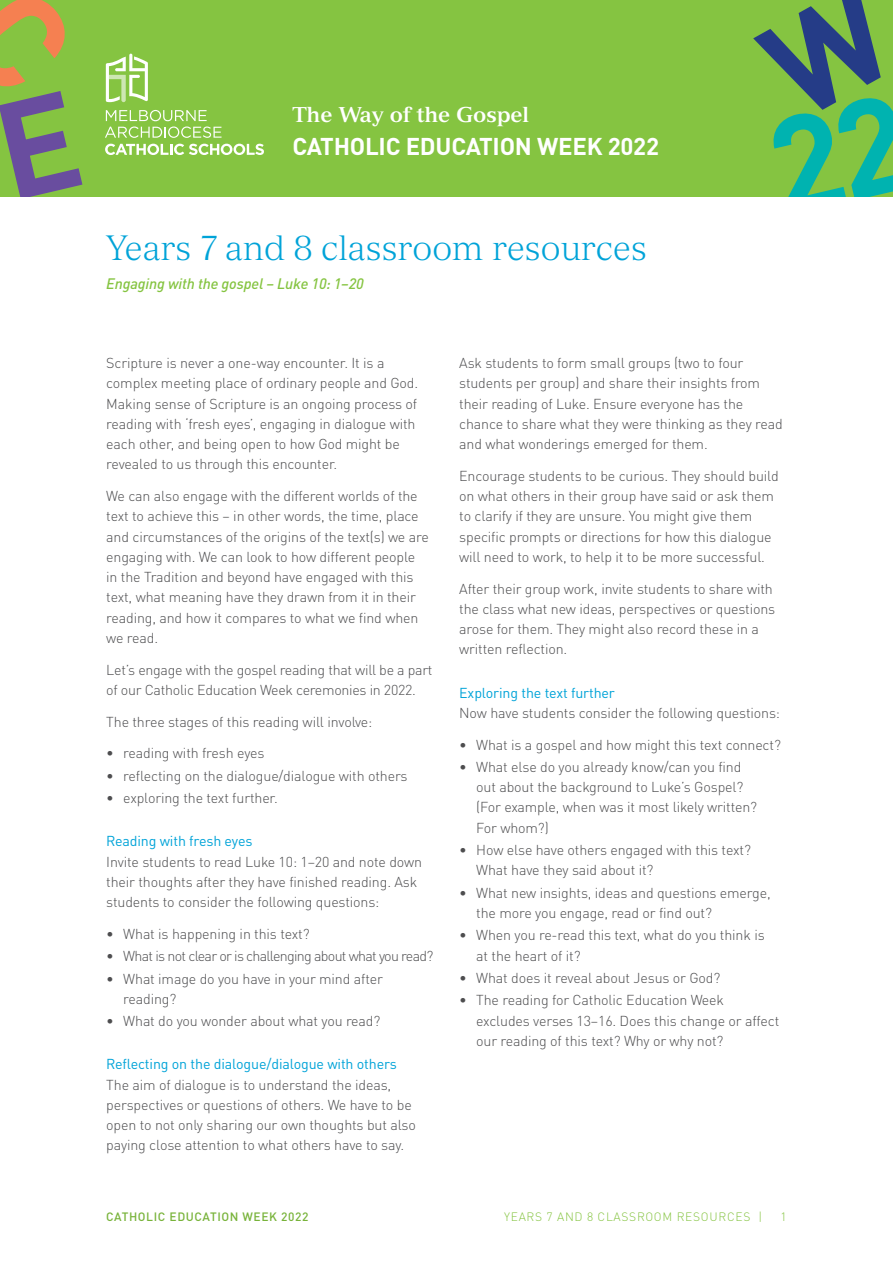
<style>
.page{position:relative;width:893px;height:1263px;background:#fff}
.page>*{position:absolute;margin:0;border:0;box-sizing:border-box;transform-origin:0 0}
.Section_heading{font:300 34.5px "Versailles";color:#00a3d8}
.t1{font:700 24px "DINOT";letter-spacing:-.01em;color:#fff}
.t2{font:700 21px "Versailles";letter-spacing:-.01em;color:#fff}
.Heading_3{font:italic 500 15px "DINOT";letter-spacing:-.01em;color:#85c441}
.Body{font:300 14.25px/20.2px "DINOT";letter-spacing:-.01em;color:#4d4d4f}
.Heading_4{font:14.25px "DINOT";letter-spacing:-.01em;color:#00a3d8}
.Body-2{font:300 14.25px "DINOT";letter-spacing:-.05em;color:#4d4d4f}
.t3{font:300 12px "DINOT";letter-spacing:.06em;color:#85c441}
.t4{font:500 12px "DINOT";letter-spacing:.05em;color:#78b33a}
</style>
<div class="page">
<div style="left:0;top:0;width:893px;height:197px;background:#85c441"></div>
<svg style="left:105px;top:110px;width:117px;height:28px"></svg>
<svg style="left:105px;top:144px;width:159px;height:11px"></svg>
<svg style="left:106px;top:54px;width:42px;height:48px"></svg>
<svg style="left:0;top:0;width:82px;height:197px"></svg>
<svg style="left:753px;top:0;width:140px;height:197px"></svg>
<h3 class="t2" style="left:292px;top:102px;width:238px">The Way of the Gospel</h3>
<h2 class="t1" style="left:292px;top:130px;width:368px">CATHOLIC EDUCATION WEEK 2022</h2>
<p class="Section_heading" style="left:106px;top:227px;width:542px">Years 7 and 8 classroom resources</p>
<p class="Heading_3" style="left:106px;top:274px;width:259px">Engaging with the gospel – Luke 10: 1–20</p>
<p class="Body" style="left:106px;top:353px;width:313px">Scripture is never a one-way encounter. It is a complex meeting place of ordinary people and God.<br>Making sense of Scripture is an ongoing process of reading with ‘fresh eyes’, engaging in dialogue with each other, and being open to how God might be revealed to us through this encounter.</p>
<p class="Body" style="left:106px;top:486px;width:324px">We can also engage with the different worlds of the text to achieve this – in other words, the time, place and circumstances of the origins of the text(s) we are engaging with. We can look to how different people in the Tradition and beyond have engaged with this text, what meaning have they drawn from it in their reading, and how it compares to what we find when we read.</p>
<p class="Body" style="left:106px;top:659px;width:328px">Let’s engage with the gospel reading that will be a part of our Catholic Education Week ceremonies in 2022.</p>
<p class="Body" style="left:106px;top:711px;width:268px">The three stages of this reading will involve:</p>
<p class="Body" style="left:106px;top:743px;width:160px">• reading with fresh eyes</p>
<p class="Body" style="left:106px;top:765px;width:303px">• reflecting on the dialogue/dialogue with others</p>
<p class="Body" style="left:106px;top:788px;width:173px">• exploring the text further.</p>
<p class="Heading_4" style="left:106px;top:832px;width:148px">Reading with fresh eyes</p>
<p class="Body" style="left:106px;top:851px;width:317px">Invite students to read Luke 10: 1–20 and note down their thoughts after they have finished reading. Ask students to consider the following questions:</p>
<p class="Body" style="left:106px;top:923px;width:205px">• What is happening in this text?</p>
<p class="Body-2" style="left:106px;top:947px;width:329px">• What is not clear or is challenging about what you read?</p>
<p class="Body" style="left:123px;top:968px;width:261px;text-indent:-17px">• What image do you have in your mind after reading?</p>
<p class="Body" style="left:106px;top:1011px;width:276px">• What do you wonder about what you read?</p>
<p class="Heading_4" style="left:106px;top:1055px;width:292px">Reflecting on the dialogue/dialogue with others</p>
<p class="Body" style="left:106px;top:1074px;width:311px">The aim of dialogue is to understand the ideas, perspectives or questions of others. We have to be open to not only sharing our own thoughts but also paying close attention to what others have to say.</p>
<p class="Body" style="left:459px;top:353px;width:325px">Ask students to form small groups (two to four students per group) and share their insights from their reading of Luke. Ensure everyone has the chance to share what they were thinking as they read and what wonderings emerged for them.</p>
<p class="Body" style="left:459px;top:465px;width:321px">Encourage students to be curious. They should build on what others in their group have said or ask them to clarify if they are unsure. You might give them specific prompts or directions for how this dialogue will need to work, to help it to be more successful.</p>
<p class="Body" style="left:459px;top:578px;width:318px">After their group work, invite students to share with the class what new ideas, perspectives or questions arose for them. They might also record these in a written reflection.</p>
<p class="Heading_4" style="left:459px;top:683px;width:157px">Exploring the text further</p>
<p class="Body" style="left:459px;top:702px;width:322px">Now have students consider the following questions:</p>
<p class="Body" style="left:459px;top:734px;width:323px">• What is a gospel and how might this text connect?</p>
<p class="Body" style="left:476px;top:756px;width:282px;text-indent:-17px">• What else do you already know/can you find out about the background to Luke’s Gospel? (For example, when was it most likely written?<br>For whom?)</p>
<p class="Body" style="left:476px;top:840px;width:276px;text-indent:-17px">• How else have others engaged with this text?<br>What have they said about it?</p>
<p class="Body" style="left:476px;top:882px;width:296px;text-indent:-17px">• What new insights, ideas and questions emerge, the more you engage, read or find out?</p>
<p class="Body" style="left:476px;top:925px;width:290px;text-indent:-17px">• When you re-read this text, what do you think is at the heart of it?</p>
<p class="Body" style="left:459px;top:967px;width:263px">• What does it reveal about Jesus or God?</p>
<p class="Body" style="left:476px;top:990px;width:305px;text-indent:-17px">• The reading for Catholic Education Week excludes verses 13–16. Does this change or affect our reading of this text? Why or why not?</p>
<p class="t4" style="left:106px;top:1209px;width:204px">CATHOLIC EDUCATION WEEK 2022</p>
<p class="t3" style="left:504px;top:1209px;width:260px">YEARS 7 AND 8 CLASSROOM RESOURCES |</p>
<p class="t3" style="left:780px;top:1209px;width:8px">1</p>
</div>
